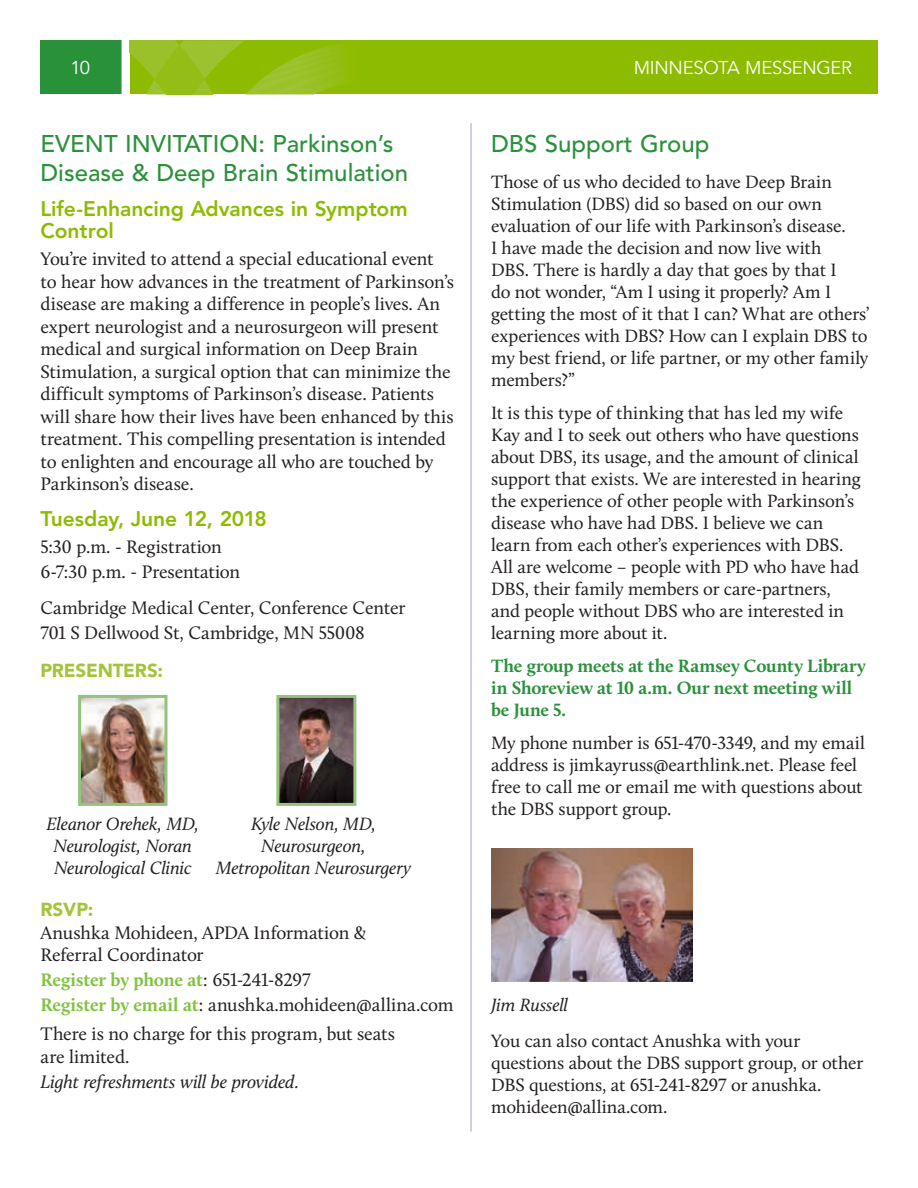
<style>
.page{position:relative;width:918px;height:1188px;background:#fff}
.page>*{position:absolute;margin:0;border:0;box-sizing:border-box;transform-origin:0 0}
.t1{font:500 24px/28.8px "Avenir LT Std";color:#2a913b}
.t2{font:800 21px/22px "Avenir LT Std";letter-spacing:-.005em;color:#8dbb00}
.t3{font:18.75px/22.5px "Calluna";letter-spacing:-.01em;color:#231f20}
.t4{font:italic 18.75px "Calluna";letter-spacing:-.01em;color:#231f20}
.t5{font:900 18.75px "Avenir LT Std";letter-spacing:-.01em;color:#a2c53a}
.t6{font:18.45px/22px "Calluna";letter-spacing:-.01em;color:#231f20}
.t7{font:italic 18.45px/22px "Calluna";letter-spacing:-.015em;color:#231f20;text-align:center}
.t8{font:700 18.45px/22px "Calluna";letter-spacing:-.01em;color:#2a913b}
.t9{font:18.45px "Avenir LT Std";letter-spacing:-.015em;color:#fff}
.s1{font-weight:700;color:#81c340}
</style>
<div class="page">
<div style="left:130px;top:40px;width:748px;height:54px;background:#8dbb00"></div>
<svg style="left:130px;top:40px;width:217px;height:54px"></svg>
<div style="left:40px;top:40px;width:81px;height:54px;background:#2a913b"></div>
<img style="left:82px;top:699px;width:81px;height:103px">
<div style="left:78px;top:695px;width:89px;height:111px;border:3px solid #94c37e"></div>
<img style="left:280px;top:699px;width:72px;height:103px">
<div style="left:276px;top:695px;width:80px;height:111px;border:3px solid #94c37e"></div>
<hr style="left:471px;top:123px;width:1px;height:1009px;background:#a1a8b4">
<img style="left:491px;top:848px;width:202px;height:134px">
<p class="t9" style="left:70px;top:58px;width:21px">10</p>
<p class="t9" style="left:634px;top:57px;width:220px">MINNESOTA MESSENGER</p>
<h1 class="t1" style="left:40px;top:130px;width:369px">EVENT INVITATION: Parkinson’s<br>Disease &amp; Deep Brain Stimulation</h1>
<p class="t2" style="left:40px;top:198px;width:369px">Life-Enhancing Advances in Symptom<br>Control</p>
<p class="t3" style="left:40px;top:248px;width:415px">You’re invited to attend a special educational event to hear how advances in the treatment of Parkinson’s disease are making a difference in people’s lives. An expert neurologist and a neurosurgeon will present medical and surgical information on Deep Brain Stimulation, a surgical option that can minimize the difficult symptoms of Parkinson’s disease. Patients will share how their lives have been enhanced by this treatment. This compelling presentation is intended to enlighten and encourage all who are touched by Parkinson’s disease.</p>
<p class="t2" style="left:40px;top:508px;width:228px">Tuesday, June 12, 2018</p>
<p class="t3" style="left:40px;top:534px;width:201px;line-height:24.9px">5:30 p.m. - Registration<br>6-7:30 p.m. - Presentation</p>
<p class="t3" style="left:40px;top:595px;width:367px;line-height:24.9px">Cambridge Medical Center, Conference Center<br>701 S Dellwood St, Cambridge, MN 55008</p>
<p class="t5" style="left:40px;top:659px;width:124px">PRESENTERS:</p>
<p class="t7" style="left:47px;top:812px;width:154px">Eleanor Orehek, MD,<br>Neurologist, Noran<br>Neurological Clinic</p>
<p class="t7" style="left:216px;top:812px;width:197px">Kyle Nelson, MD,<br>Neurosurgeon,<br>Metropolitan Neurosurgery</p>
<p class="t5" style="left:40px;top:898px;width:54px">RSVP:</p>
<p class="t3" style="left:40px;top:921px;width:327px">Anushka Mohideen, APDA Information &amp;<br>Referral Coordinator</p>
<p class="t3" style="left:40px;top:967px;width:415px;line-height:24.9px"><span class="s1">Register by phone at</span>: 651-241-8297<br><span class="s1">Register by email at</span>: anushka.mohideen@allina.com</p>
<p class="t3" style="left:40px;top:1023px;width:356px">There is no charge for this program, but seats are limited.</p>
<p class="t4" style="left:40px;top:1070px;width:260px">Light refreshments will be provided.</p>
<h1 class="t1" style="left:491px;top:130px;width:220px">DBS Support Group</h1>
<p class="t6" style="left:491px;top:170px;width:380px">Those of us who decided to have Deep Brain Stimulation (DBS) did so based on our own evaluation of our life with Parkinson’s disease.<br>I have made the decision and now live with<br>DBS. There is hardly a day that goes by that I<br>do not wonder, “Am I using it properly? Am I getting the most of it that I can? What are others’ experiences with DBS? How can I explain DBS to my best friend, or life partner, or my other family members?”</p>
<p class="t6" style="left:491px;top:402px;width:371px">It is this type of thinking that has led my wife Kay and I to seek out others who have questions about DBS, its usage, and the amount of clinical support that exists. We are interested in hearing the experience of other people with Parkinson’s disease who have had DBS. I believe we can learn from each other’s experiences with DBS.<br>All are welcome – people with PD who have had DBS, their family members or care-partners, and people without DBS who are interested in learning more about it.</p>
<p class="t8" style="left:491px;top:655px;width:376px">The group meets at the Ramsey County Library in Shoreview at 10 a.m. Our next meeting will be June 5.</p>
<p class="t6" style="left:491px;top:732px;width:375px">My phone number is 651-470-3349, and my email address is jimkayruss@earthlink.net. Please feel free to call me or email me with questions about the DBS support group.</p>
<p class="t7" style="left:491px;top:993px;width:79px">Jim Russell</p>
<p class="t6" style="left:491px;top:1029px;width:374px">You can also contact Anushka with your questions about the DBS support group, or other DBS questions, at 651-241-8297 or anushka. mohideen@allina.com.</p>
</div>
